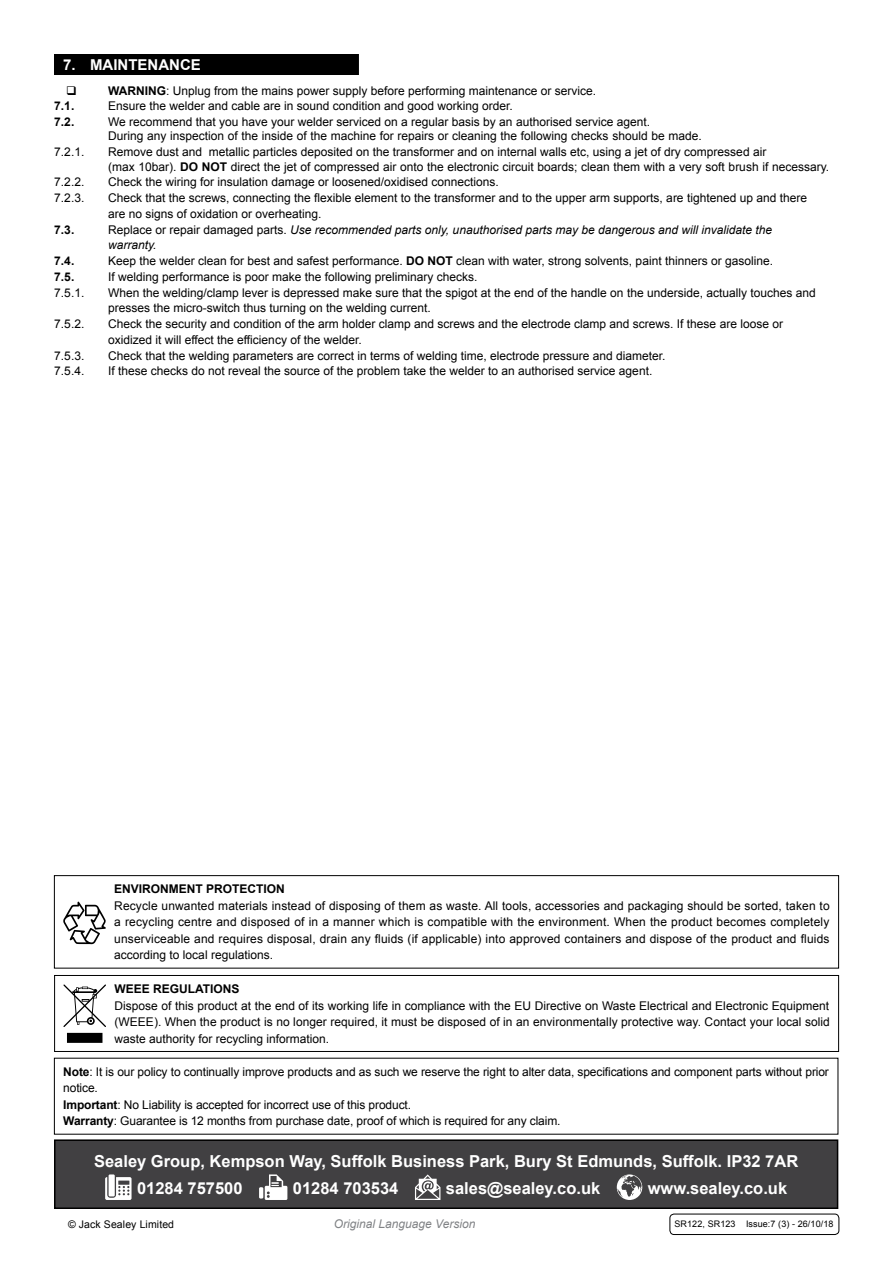
<style>
.page{position:relative;width:893px;height:1263px;background:#fff}
.page>*{position:absolute;margin:0;border:0;box-sizing:border-box;transform-origin:0 0}
.t1{font:700 16.5px/26.7px "Arial";color:#fff}
.t2{font:700 15px "Arial";color:#fff}
.t3{font:12px/16.5px "Arial";color:#000}
.t4{font:italic 12px/15.8px "Arial";color:#000}
.t5{font:700 12px "Arial";color:#000}
.t6{font:italic 12px "Arial";color:#808285}
.t7{font:10.5px "Arial";letter-spacing:.01em;color:#000}
.t8{font:9px "Arial";letter-spacing:.01em;color:#000}
.s1{font-weight:700}
.s2{font-style:normal}
</style>
<div class="page">
<div style="left:54px;top:54px;width:305px;height:21px;background:#000"></div>
<div style="left:55px;top:1140px;width:783px;height:68px;background:#414042"></div>
<svg style="left:105px;top:1177px;width:27px;height:23px"></svg>
<div style="left:109px;top:1174px;width:6px;height:22px;background:#fff"></div>
<svg style="left:259px;top:1187px;width:4px;height:11px"></svg>
<svg style="left:265px;top:1174px;width:22px;height:26px"></svg>
<svg style="left:415px;top:1174px;width:25px;height:26px"></svg>
<svg style="left:617px;top:1174px;width:25px;height:26px"></svg>
<div style="left:54px;top:1139px;width:784px;height:70px;border:2px solid #000"></div>
<div style="left:54px;top:975px;width:785px;height:77px;border:1px solid #000"></div>
<div style="left:68px;top:1033px;width:34px;height:9px;background:#000"></div>
<div style="left:67px;top:1033px;width:35px;height:10px;border:2px solid #000"></div>
<svg style="left:63px;top:984px;width:43px;height:43px"></svg>
<div style="left:54px;top:875px;width:785px;height:93px;border:1px solid #000"></div>
<svg style="left:63px;top:902px;width:43px;height:42px"></svg>
<div style="left:669px;top:1214px;width:170px;height:21px;border:1px solid #000;border-radius:4px"></div>
<p class="t2" style="left:63px;top:54px;width:137px">7. MAINTENANCE</p>
<p class="t3" style="left:108px;top:82px;width:490px"><span class="s1">WARNING</span>: Unplug from the mains power supply before performing maintenance or service.</p>
<p class="t5" style="left:54px;top:98px;width:22px">7.1.</p>
<p class="t3" style="left:108px;top:98px;width:406px">Ensure the welder and cable are in sound condition and good working order.</p>
<p class="t5" style="left:54px;top:114px;width:22px">7.2.</p>
<p class="t3" style="left:108px;top:115px;width:595px;line-height:14.4px">We recommend that you have your welder serviced on a regular basis by an authorised service agent.<br>During any inspection of the inside of the machine for repairs or cleaning the following checks should be made.</p>
<p class="t3" style="left:54px;top:144px;width:32px">7.2.1.</p>
<p class="t3" style="left:108px;top:145px;width:660px;line-height:14.4px">Remove dust and metallic particles deposited on the transformer and on internal walls etc, using a jet of dry compressed air (max 10bar). <span class="s1">Do not</span></p>
<p class="t3" style="left:231px;top:158px;width:600px">direct the jet of compressed air onto the electronic circuit boards; clean them with a very soft brush if necessary.</p>
<p class="t3" style="left:54px;top:174px;width:32px">7.2.2.</p>
<p class="t3" style="left:108px;top:174px;width:392px">Check the wiring for insulation damage or loosened/oxidised connections.</p>
<p class="t3" style="left:54px;top:190px;width:32px">7.2.3.</p>
<p class="t3" style="left:108px;top:190px;width:701px;line-height:15.8px">Check that the screws, connecting the flexible element to the transformer and to the upper arm supports, are tightened up and there are no signs of oxidation or overheating.</p>
<p class="t5" style="left:54px;top:221px;width:22px">7.3.</p>
<p class="t4" style="left:108px;top:222px;width:666px"><span class="s2">Replace or repair damaged parts.</span> Use recommended parts only, unauthorised parts may be dangerous and will invalidate the warranty.</p>
<p class="t5" style="left:54px;top:253px;width:22px">7.4.</p>
<p class="t3" style="left:108px;top:253px;width:666px">Keep the welder clean for best and safest performance. <span class="s1">DO NOT</span> clean with water, strong solvents, paint thinners or gasoline.</p>
<p class="t5" style="left:54px;top:269px;width:22px">7.5.</p>
<p class="t3" style="left:108px;top:268px;width:371px">If welding performance is poor make the following preliminary checks.</p>
<p class="t3" style="left:54px;top:284px;width:32px">7.5.1.</p>
<p class="t3" style="left:108px;top:285px;width:709px;line-height:15.8px">When the welding/clamp lever is depressed make sure that the spigot at the end of the handle on the underside, actually touches and presses the micro-switch thus turning on the welding current.</p>
<p class="t3" style="left:54px;top:316px;width:32px">7.5.2.</p>
<p class="t3" style="left:108px;top:316px;width:676px;line-height:15.8px">Check the security and condition of the arm holder clamp and screws and the electrode clamp and screws. If these are loose or oxidized it will effect the efficiency of the welder.</p>
<p class="t3" style="left:54px;top:347px;width:32px">7.5.3.</p>
<p class="t3" style="left:108px;top:347px;width:559px">Check that the welding parameters are correct in terms of welding time, electrode pressure and diameter.</p>
<p class="t3" style="left:54px;top:363px;width:32px">7.5.4.</p>
<p class="t3" style="left:108px;top:363px;width:546px">If these checks do not reveal the source of the problem take the welder to an authorised service agent.</p>
<p class="t5" style="left:114px;top:881px;width:34px">Environm</p>
<p class="t5" style="left:179px;top:881px;width:37px">ent Prot</p>
<p class="t5" style="left:240px;top:881px;width:17px">ection</p>
<p class="t3" style="left:114px;top:897px;width:717px;text-align:justify">Recycle unwanted materials instead of disposing of them as waste. All tools, accessories and packaging should be sorted, taken to a recycling centre and disposed of in a manner which is compatible with the environment. When the product becomes completely unserviceable and requires disposal, drain any fluids (if applicable) into approved containers and dispose of the product and fluids according to local regulations.</p>
<p class="t5" style="left:114px;top:981px;width:97px">Weee Reg ulations</p>
<p class="t3" style="left:114px;top:997px;width:717px;text-align:justify">Dispose of this product at the end of its working life in compliance with the EU Directive on Waste Electrical and Electronic Equipment (WEEE). When the product is no longer required, it must be disposed of in an environmentally protective way. Contact your local solid waste authority for recycling information.</p>
<p class="t3" style="left:63px;top:1063px;width:767px"><span class="s1">Note</span>: It is our policy to continually improve products and as such we reserve the right to alter data, specifications and component parts without prior notice.<br><span class="s1">Important</span>: No Liability is accepted for incorrect use of this product.<br><span class="s1">Warranty</span>: Guarantee is 12 months from purchase date, proof of which is required for any claim.</p>
<h1 class="t1" style="left:137px;top:1148px;width:663px;text-indent:-43px">Sealey Group, Kempson Way, Suffolk Business Park, Bury St Edmunds, Suffolk. IP32 7AR<br>01284 757500</h1>
<h1 class="t1" style="left:293px;top:1175px;width:107px">01284 703534</h1>
<h1 class="t1" style="left:446px;top:1175px;width:156px">sales@sealey.co.uk</h1>
<h1 class="t1" style="left:648px;top:1175px;width:141px">www.sealey.co.uk</h1>
<p class="t7" style="left:68px;top:1217px;width:108px">© Jack Sealey Limited</p>
<p class="t6" style="left:334px;top:1216px;width:143px">Original Language Version</p>
<p class="t8" style="left:674px;top:1218px;width:160px">sR122, SR123 Issue:7 (3) - 26/10/18</p>
</div>
